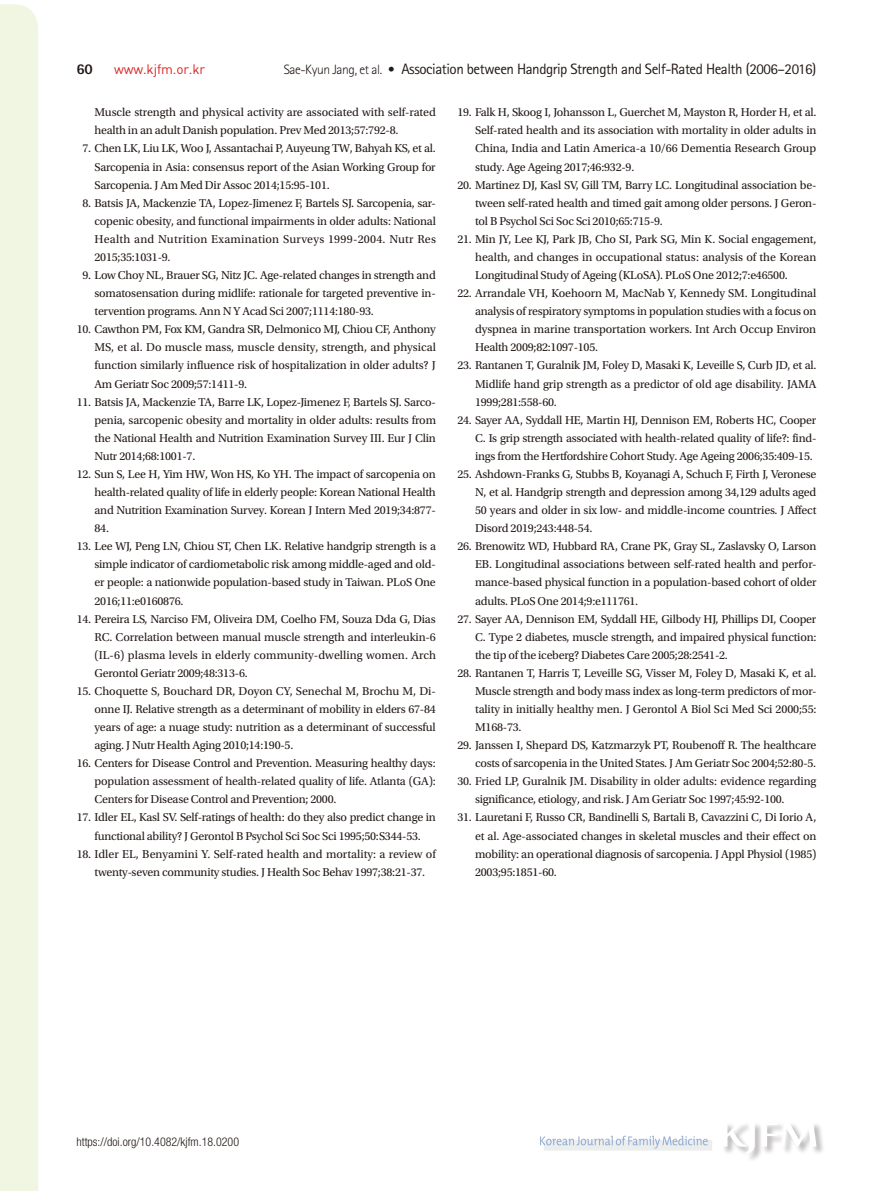
<style>
.page{position:relative;width:893px;height:1191px;background:#fff}
.page>*{position:absolute;margin:0;border:0;box-sizing:border-box;transform-origin:0 0}
.t1{font:15px "Rotis Sans Serif Std";letter-spacing:-.03em;color:#231916}
.t2{font:800 15px "Rotis Sans Serif Std";color:#231916}
.t3{font:13.5px "Dinreg";letter-spacing:-.01em;color:#dd2424}
.t4{font:12px/18px "Utopia Std";letter-spacing:-.02em;color:#231916;text-align:justify}
.t5{font:300 condensed 12px "Helvetica Neue LT Std";color:#231916}
.s1{font-weight:300;font-size:13.5px}
</style>
<div class="page">
<div style="left:0;top:4px;width:38px;height:1187px;background:#f0f6e2"></div>
<div style="left:721px;top:1122px;width:104px;height:40px;background:#231916;opacity:.3"></div>
<svg style="left:722px;top:1122px;width:94px;height:32px"></svg>
<div style="left:544px;top:1140px;width:168px;height:10px;background:#eceded"></div>
<svg style="left:540px;top:1135px;width:168px;height:13px"></svg>
<p class="t2" style="left:77px;top:60px;width:18px">60</p>
<p class="t3" style="left:114px;top:61px;width:93px">www.kjfm.or.kr</p>
<p class="t1" style="left:284px;top:60px;width:534px"><span class="s1">Sae-Kyun Jang, et al. •</span> Association between Handgrip Strength and Self-Rated Health (2006–2016)</p>
<p class="t4" style="left:95px;top:104px;width:343px">Muscle strength and physical activity are associated with self-rated health in an adult Danish population. Prev Med 2013;57:792-8.</p>
<p class="t4" style="left:95px;top:140px;width:343px;text-indent:-12px">7. Chen LK, Liu LK, Woo J, Assantachai P, Auyeung TW, Bahyah KS, et al.<br>Sarcopenia in Asia: consensus report of the Asian Working Group for Sarcopenia. J Am Med Dir Assoc 2014;15:95-101.</p>
<p class="t4" style="left:95px;top:194px;width:343px;text-indent:-12px">8. Batsis JA, Mackenzie TA, Lopez-Jimenez F, Bartels SJ. Sarcopenia, sar&shy;copenic obesity, and functional impairments in older adults: National Health and Nutrition Examination Surveys 1999-2004. Nutr Res 2015;35:1031-9.</p>
<p class="t4" style="left:95px;top:266px;width:343px;text-indent:-12px">9. Low Choy NL, Brauer SG, Nitz JC. Age-related changes in strength and somatosensation during midlife: rationale for targeted preventive in&shy;tervention programs. Ann N Y Acad Sci 2007;1114:180-93.</p>
<p class="t4" style="left:95px;top:320px;width:343px;text-indent:-18px">10. Cawthon PM, Fox KM, Gandra SR, Delmonico MJ, Chiou CF, Anthony MS, et al. Do muscle mass, muscle density, strength, and physical function similarly influence risk of hospitalization in older adults? J Am Geriatr Soc 2009;57:1411-9.</p>
<p class="t4" style="left:95px;top:393px;width:343px;text-indent:-18px">11. Batsis JA, Mackenzie TA, Barre LK, Lopez-Jimenez F, Bartels SJ. Sarco&shy;penia, sarcopenic obesity and mortality in older adults: results from the National Health and Nutrition Examination Survey III. Eur J Clin Nutr 2014;68:1001-7.</p>
<p class="t4" style="left:95px;top:465px;width:343px;text-indent:-18px">12. Sun S, Lee H, Yim HW, Won HS, Ko YH. The impact of sarcopenia on health-related quality of life in elderly people: Korean National Health and Nutrition Examination Survey. Korean J Intern Med 2019;34:877- 84.</p>
<p class="t4" style="left:95px;top:537px;width:343px;text-indent:-18px">13. Lee WJ, Peng LN, Chiou ST, Chen LK. Relative handgrip strength is a simple indicator of cardiometabolic risk among middle-aged and old&shy;er people: a nationwide population-based study in Taiwan. PLoS One 2016;11:e0160876.</p>
<p class="t4" style="left:95px;top:610px;width:343px;text-indent:-18px">14. Pereira LS, Narciso FM, Oliveira DM, Coelho FM, Souza Dda G, Dias RC. Correlation between manual muscle strength and interleukin-6 (IL-6) plasma levels in elderly community-dwelling women. Arch Gerontol Geriatr 2009;48:313-6.</p>
<p class="t4" style="left:95px;top:682px;width:343px;text-indent:-18px">15. Choquette S, Bouchard DR, Doyon CY, Senechal M, Brochu M, Di&shy;onne IJ. Relative strength as a determinant of mobility in elders 67-84 years of age: a nuage study: nutrition as a determinant of successful aging. J Nutr Health Aging 2010;14:190-5.</p>
<p class="t4" style="left:95px;top:754px;width:343px;text-indent:-18px">16. Centers for Disease Control and Prevention. Measuring healthy days: population assessment of health-related quality of life. Atlanta (GA):<br>Centers for Disease Control and Prevention; 2000.</p>
<p class="t4" style="left:77px;top:808px;width:361px;text-align:center">17. Idler EL, Kasl SV. Self-ratings of health: do they also predict change in functional ability? J Gerontol B Psychol Sci Soc Sci 1995;50:S344-53.</p>
<p class="t4" style="left:95px;top:845px;width:343px;text-indent:-18px">18. Idler EL, Benyamini Y. Self-rated health and mortality: a review of twenty-seven community studies. J Health Soc Behav 1997;38:21-37.</p>
<p class="t4" style="left:475px;top:104px;width:343px;text-indent:-18px">19. Falk H, Skoog I, Johansson L, Guerchet M, Mayston R, Horder H, et al.<br>Self-rated health and its association with mortality in older adults in China, India and Latin America-a 10/66 Dementia Research Group study. Age Ageing 2017;46:932-9.</p>
<p class="t4" style="left:475px;top:176px;width:343px;text-indent:-18px">20. Martinez DJ, Kasl SV, Gill TM, Barry LC. Longitudinal association be&shy;tween self-rated health and timed gait among older persons. J Geron&shy;tol B Psychol Sci Soc Sci 2010;65:715-9.</p>
<p class="t4" style="left:475px;top:230px;width:343px;text-indent:-18px">21. Min JY, Lee KJ, Park JB, Cho SI, Park SG, Min K. Social engagement, health, and changes in occupational status: analysis of the Korean Longitudinal Study of Ageing (KLoSA). PLoS One 2012;7:e46500.</p>
<p class="t4" style="left:475px;top:284px;width:343px;text-indent:-18px">22. Arrandale VH, Koehoorn M, MacNab Y, Kennedy SM. Longitudinal analysis of respiratory symptoms in population studies with a focus on dyspnea in marine transportation workers. Int Arch Occup Environ Health 2009;82:1097-105.</p>
<p class="t4" style="left:475px;top:357px;width:343px;text-indent:-18px">23. Rantanen T, Guralnik JM, Foley D, Masaki K, Leveille S, Curb JD, et al.<br>Midlife hand grip strength as a predictor of old age disability. JAMA 1999;281:558-60.</p>
<p class="t4" style="left:475px;top:411px;width:343px;text-indent:-18px">24. Sayer AA, Syddall HE, Martin HJ, Dennison EM, Roberts HC, Cooper C. Is grip strength associated with health-related quality of life?: find&shy;ings from the Hertfordshire Cohort Study. Age Ageing 2006;35:409-15.</p>
<p class="t4" style="left:475px;top:465px;width:343px;text-indent:-18px">25. Ashdown-Franks G, Stubbs B, Koyanagi A, Schuch F, Firth J, Veronese N, et al. Handgrip strength and depression among 34,129 adults aged 50 years and older in six low- and middle-income countries. J Affect Disord 2019;243:448-54.</p>
<p class="t4" style="left:475px;top:537px;width:343px;text-indent:-18px">26. Brenowitz WD, Hubbard RA, Crane PK, Gray SL, Zaslavsky O, Larson EB. Longitudinal associations between self-rated health and perfor&shy;mance-based physical function in a population-based cohort of older adults. PLoS One 2014;9:e111761.</p>
<p class="t4" style="left:475px;top:610px;width:343px;text-indent:-18px">27. Sayer AA, Dennison EM, Syddall HE, Gilbody HJ, Phillips DI, Cooper C. Type 2 diabetes, muscle strength, and impaired physical function: the tip of the iceberg? Diabetes Care 2005;28:2541-2.</p>
<p class="t4" style="left:475px;top:664px;width:343px;text-indent:-18px">28. Rantanen T, Harris T, Leveille SG, Visser M, Foley D, Masaki K, et al.<br>Muscle strength and body mass index as long-term predictors of mor&shy;tality in initially healthy men. J Gerontol A Biol Sci Med Sci 2000;55:<br>M168-73.</p>
<p class="t4" style="left:457px;top:736px;width:360px;text-align:right">29. Janssen I, Shepard DS, Katzmarzyk PT, Roubenoff R. The healthcare costs of sarcopenia in the United States. J Am Geriatr Soc 2004;52:80-5.</p>
<p class="t4" style="left:475px;top:772px;width:343px;text-indent:-18px">30. Fried LP, Guralnik JM. Disability in older adults: evidence regarding significance, etiology, and risk. J Am Geriatr Soc 1997;45:92-100.</p>
<p class="t4" style="left:475px;top:809px;width:343px;text-indent:-18px">31. Lauretani F, Russo CR, Bandinelli S, Bartali B, Cavazzini C, Di Iorio A, et al. Age-associated changes in skeletal muscles and their effect on mobility: an operational diagnosis of sarcopenia. J Appl Physiol (1985)<br>2003;95:1851-60.</p>
<p class="t5" style="left:77px;top:1134px;width:164px">https://doi.org/10.4082/kjfm.18.0200</p>
</div>
